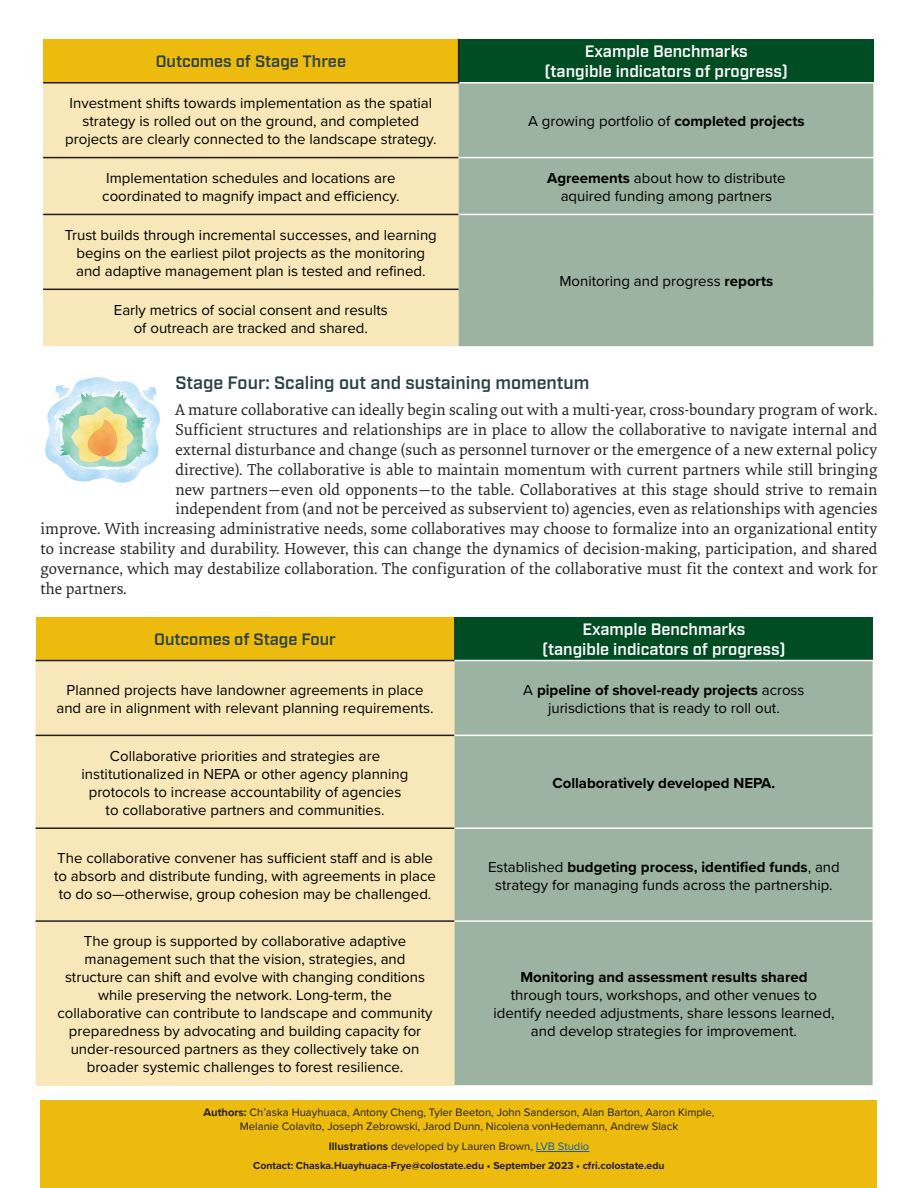
<style>
.page{position:relative;width:918px;height:1188px;background:#fff}
.page>*{position:absolute;margin:0;border:0;box-sizing:border-box;transform-origin:0 0}
.Body_Header_Flush_le{font:600 18px "Industry";color:#2b4144}
.Main_Body_11pt{font:16.5px "Elena Basic";color:#231f20}
.Body_Subheader{font:600 16.5px/19.8px "Industry";color:#fff;text-align:center}
.Body_Subheader-2{font:600 16.5px "Industry";color:#2b4144}
.Figure_Text{font:15px/18px "Proxima Nova";color:#000;text-align:center}
.Figure_Text-2{font:700 15px "Proxima Nova";color:#000}
.Figure_Text-3{font:11.25px/13.5px "Proxima Nova";color:#231f20;text-align:center}
.Figure_Text-4{font:700 10.5px "Proxima Nova";color:#231f20}
.s1{font-weight:700}
.s2{color:#175d9e}
</style>
<div class="page">
<div style="left:43px;top:39px;width:416px;height:44px;background:#ecbb0e"></div>
<div style="left:459px;top:39px;width:415px;height:44px;background:#004c23"></div>
<div style="left:43px;top:83px;width:416px;height:263px;background:#f8e7b8"></div>
<div style="left:459px;top:83px;width:414px;height:263px;background:#9cb3a1"></div>
<hr style="left:458px;top:39px;width:1px;height:43px;background:#231f20">
<hr style="left:43px;top:82px;width:416px;height:1px;background:#231f20">
<hr style="left:43px;top:157px;width:416px;height:1px;background:#231f20">
<hr style="left:43px;top:214px;width:416px;height:1px;background:#231f20">
<hr style="left:43px;top:289px;width:416px;height:1px;background:#231f20">
<hr style="left:459px;top:157px;width:416px;height:1px;background:#fff">
<hr style="left:459px;top:214px;width:416px;height:1px;background:#fff">
<hr style="left:459px;top:82px;width:416px;height:1px;background:#fff">
<div style="left:36px;top:617px;width:418px;height:44px;background:#ecbb0e"></div>
<div style="left:454px;top:617px;width:419px;height:44px;background:#004c23"></div>
<div style="left:36px;top:661px;width:418px;height:425px;background:#f8e7b8"></div>
<div style="left:454px;top:661px;width:419px;height:424px;background:#9cb3a1"></div>
<hr style="left:36px;top:660px;width:418px;height:1px;background:#231f20">
<hr style="left:36px;top:735px;width:418px;height:1px;background:#231f20">
<hr style="left:36px;top:827px;width:418px;height:2px;background:#231f20">
<hr style="left:36px;top:920px;width:418px;height:2px;background:#231f20">
<hr style="left:454px;top:735px;width:420px;height:1px;background:#fff">
<hr style="left:454px;top:827px;width:420px;height:2px;background:#fff">
<hr style="left:454px;top:920px;width:420px;height:2px;background:#fff">
<hr style="left:454px;top:660px;width:420px;height:1px;background:#fff">
<img style="left:45px;top:377px;width:115px;height:106px">
<div style="left:40px;top:1100px;width:838px;height:88px;background:#ecbb0e"></div>
<hr style="left:536px;top:1151px;width:53px;height:1px;background:#175d9e">
<p class="Body_Subheader-2" style="left:156px;top:51px;width:192px">Outcomes of Stage Three</p>
<p class="Body_Subheader" style="left:545px;top:42px;width:245px">Example Benchmarks<br>(tangible indicators of progress)</p>
<p class="Figure_Text" style="left:65px;top:93px;width:373px">Investment shifts towards implementation as the spatial strategy is rolled out on the ground, and completed projects are clearly connected to the landscape strategy.</p>
<p class="Figure_Text" style="left:528px;top:111px;width:278px">A growing portfolio of <span class="s1">completed projects</span></p>
<p class="Figure_Text" style="left:102px;top:168px;width:299px;text-align:left">Implementation schedules and locations are coordinated to magnify impact and efficiency.</p>
<p class="Figure_Text" style="left:547px;top:168px;width:240px"><span class="s1">Agreements</span> about how to distribute aquired funding among partners</p>
<p class="Figure_Text" style="left:65px;top:225px;width:374px">Trust builds through incremental successes, and learning begins on the earliest pilot projects as the monitoring and adaptive management plan is tested and refined.</p>
<p class="Figure_Text" style="left:560px;top:272px;width:215px">Monitoring and progress <span class="s1">reports</span></p>
<p class="Figure_Text" style="left:114px;top:300px;width:276px">Early metrics of social consent and results of outreach are tracked and shared.</p>
<p class="Body_Header_Flush_le" style="left:175px;top:372px;width:415px">Stage Four: Scaling out and sustaining momentum</p>
<p class="Main_Body_11pt" style="left:175px;top:399px;width:703px">A mature collaborative can ideally begin scaling out with a multi-year, cross-boundary program of work.</p>
<p class="Main_Body_11pt" style="left:175px;top:419px;width:704px">Sufficient structures and relationships are in place to allow the collaborative to navigate internal and</p>
<p class="Main_Body_11pt" style="left:175px;top:438px;width:704px">external disturbance and change (such as personnel turnover or the emergence of a new external policy</p>
<p class="Main_Body_11pt" style="left:175px;top:458px;width:704px">directive). The collaborative is able to maintain momentum with current partners while still bringing</p>
<p class="Main_Body_11pt" style="left:175px;top:478px;width:703px">new partners—even old opponents—to the table. Collaboratives at this stage should strive to remain</p>
<p class="Main_Body_11pt" style="left:175px;top:498px;width:704px">independent from (and not be perceived as subservient to) agencies, even as relationships with agencies</p>
<p class="Main_Body_11pt" style="left:40px;top:518px;width:838px">improve. With increasing administrative needs, some collaboratives may choose to formalize into an organizational entity</p>
<p class="Main_Body_11pt" style="left:40px;top:537px;width:839px">to increase stability and durability. However, this can change the dynamics of decision-making, participation, and shared</p>
<p class="Main_Body_11pt" style="left:40px;top:557px;width:839px">governance, which may destabilize collaboration. The configuration of the collaborative must fit the context and work for</p>
<p class="Main_Body_11pt" style="left:40px;top:577px;width:88px">the partners.</p>
<p class="Body_Subheader-2" style="left:154px;top:629px;width:183px">Outcomes of Stage Four</p>
<p class="Body_Subheader" style="left:542px;top:620px;width:245px">Example Benchmarks<br>(tangible indicators of progress)</p>
<p class="Figure_Text" style="left:56px;top:680px;width:379px">Planned projects have landowner agreements in place and are in alignment with relevant planning requirements.</p>
<p class="Figure_Text" style="left:523px;top:680px;width:283px">A <span class="s1">pipeline of shovel-ready projects</span> across jurisdictions that is ready to roll out.</p>
<p class="Figure_Text" style="left:82px;top:746px;width:328px">Collaborative priorities and strategies are institutionalized in NEPA or other agency planning protocols to increase accountability of agencies to collaborative partners and communities.</p>
<p class="Figure_Text-2" style="left:552px;top:772px;width:224px">Collaboratively developed NEPA.</p>
<p class="Figure_Text" style="left:54px;top:848px;width:384px">The collaborative convener has sufficient staff and is able to absorb and distribute funding, with agreements in place to do so—otherwise, group cohesion may be challenged.</p>
<p class="Figure_Text" style="left:488px;top:857px;width:353px">Established <span class="s1">budgeting process, identified funds</span>, and strategy for managing funds across the partnership.</p>
<p class="Figure_Text" style="left:58px;top:932px;width:377px">The group is supported by collaborative adaptive management such that the vision, strategies, and structure can shift and evolve with changing conditions while preserving the network. Long-term, the collaborative can contribute to landscape and community preparedness by advocating and building capacity for under-resourced partners as they collectively take on broader systemic challenges to forest resilience.</p>
<p class="Figure_Text" style="left:493px;top:968px;width:343px"><span class="s1">Monitoring and assessment results shared </span>through tours, workshops, and other venues to identify needed adjustments, share lessons learned, and develop strategies for improvement.</p>
<p class="Figure_Text-3" style="left:204px;top:1105px;width:512px"><span class="s1">Authors:</span> Ch’aska Huayhuaca, Antony Cheng, Tyler Beeton, John Sanderson, Alan Barton, Aaron Kimple,<br>Melanie Colavito, Joseph Zebrowski, Jarod Dunn, Nicolena vonHedemann, Andrew Slack</p>
<p class="Figure_Text-3" style="left:329px;top:1139px;width:262px"><span class="s1">Illustrations</span> developed by Lauren Brown, <span class="s2">LVB Studio</span></p>
<p class="Figure_Text-4" style="left:253px;top:1158px;width:413px">Contact: Chaska.Huayhuaca-Frye@colostate.edu • September 2023 • cfri.colostate.edu</p>
</div>
